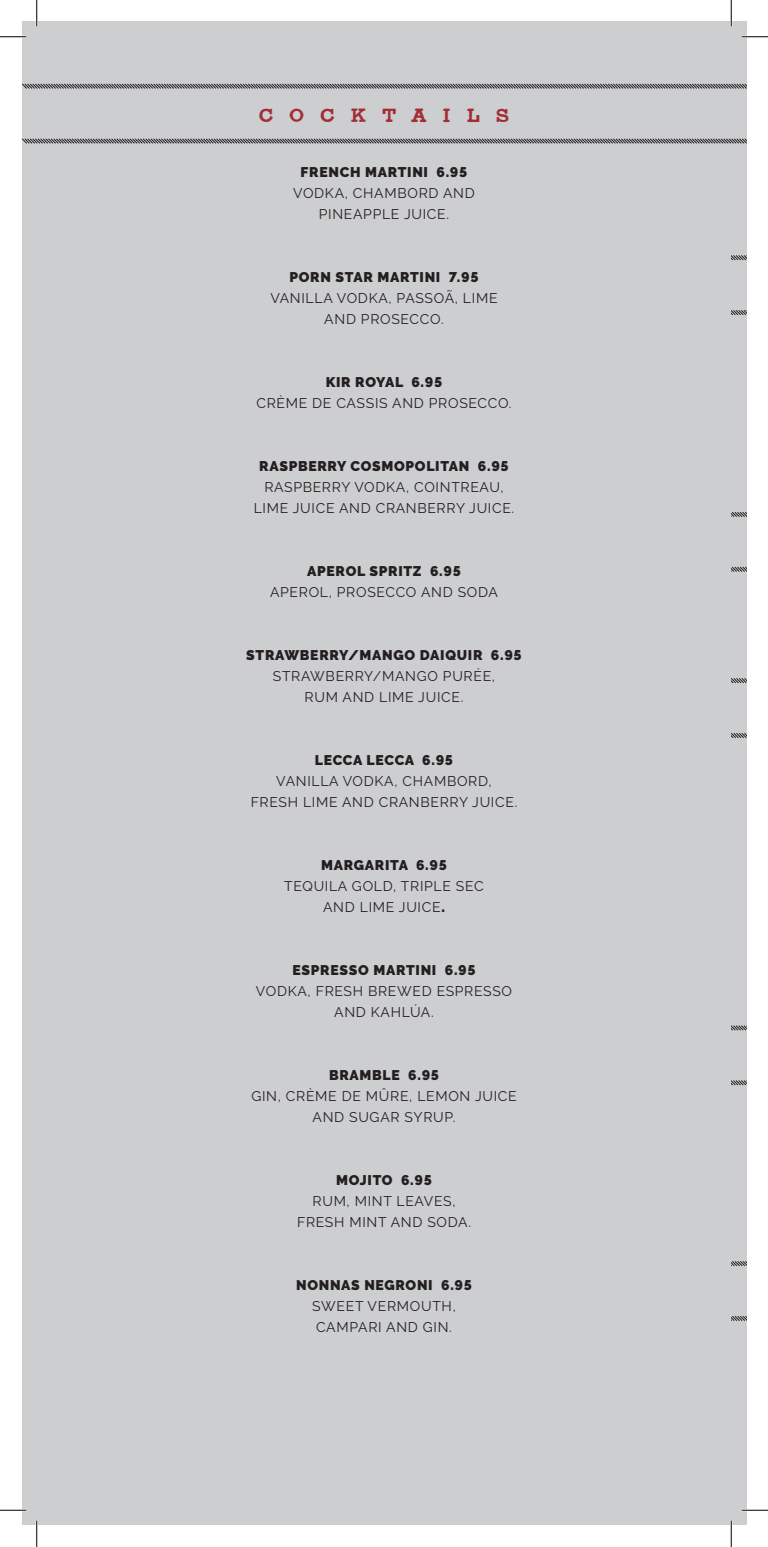
<style>
.page{position:relative;width:768px;height:1547px;background:#fff}
.page>*{position:absolute;margin:0;border:0;box-sizing:border-box;transform-origin:0 0}
.t1{font:21px "Type Two WF";letter-spacing:.75em;color:#a22d37}
.t2{font:14px/21px "Raleway";letter-spacing:.05em;color:#231f20;text-align:center}
.t3{font:900 14px "Raleway";letter-spacing:.05em;color:#231f20}
.s1{font-weight:900}
</style>
<div class="page">
<div style="left:22px;top:22px;width:724px;height:1503px;background:#cdced0"></div>
<svg style="left:22px;top:138px;width:724px;height:6px"></svg>
<svg style="left:731px;top:310px;width:15px;height:5px"></svg>
<svg style="left:731px;top:566px;width:15px;height:6px"></svg>
<svg style="left:731px;top:733px;width:15px;height:5px"></svg>
<svg style="left:731px;top:1080px;width:15px;height:6px"></svg>
<svg style="left:731px;top:1316px;width:15px;height:5px"></svg>
<svg style="left:22px;top:83px;width:724px;height:6px"></svg>
<svg style="left:731px;top:255px;width:15px;height:6px"></svg>
<svg style="left:731px;top:512px;width:15px;height:5px"></svg>
<svg style="left:731px;top:678px;width:15px;height:6px"></svg>
<svg style="left:731px;top:1025px;width:15px;height:6px"></svg>
<svg style="left:731px;top:1261px;width:15px;height:5px"></svg>
<hr style="left:0;top:36px;width:26px;height:2px;background:#fff">
<hr style="left:742px;top:36px;width:26px;height:2px;background:#fff">
<hr style="left:0;top:1509px;width:26px;height:2px;background:#fff">
<hr style="left:742px;top:1509px;width:26px;height:2px;background:#fff">
<hr style="left:36px;top:0;width:2px;height:26px;background:#fff">
<hr style="left:36px;top:1521px;width:2px;height:26px;background:#fff">
<hr style="left:730px;top:0;width:2px;height:26px;background:#fff">
<hr style="left:730px;top:1521px;width:2px;height:26px;background:#fff">
<svg style="left:0;top:36px;width:26px;height:1px"></svg>
<svg style="left:742px;top:36px;width:26px;height:1px"></svg>
<svg style="left:0;top:1510px;width:26px;height:1px"></svg>
<svg style="left:742px;top:1510px;width:26px;height:1px"></svg>
<svg style="left:36px;top:0;width:1px;height:26px"></svg>
<svg style="left:36px;top:1521px;width:1px;height:26px"></svg>
<svg style="left:731px;top:0;width:1px;height:26px"></svg>
<svg style="left:731px;top:1521px;width:1px;height:26px"></svg>
<h1 class="t1" style="left:259px;top:109px;width:252px">COCKTAILS</h1>
<p class="t3" style="left:301px;top:164px;width:168px">FRENCH MARTINI 6.95</p>
<p class="t2" style="left:293px;top:183px;width:183px">VODKA, CHAMBORD AND<br>PINEAPPLE JUICE.</p>
<p class="t3" style="left:289px;top:269px;width:191px">PORN STAR MARTINI 7.95</p>
<p class="t2" style="left:270px;top:288px;width:229px">VANILLA VODKA, PASSOÃ, LIME<br>AND PROSECCO.</p>
<p class="t3" style="left:326px;top:374px;width:118px">KIR ROYAL 6.95</p>
<p class="t2" style="left:256px;top:393px;width:257px">CRÈME DE CASSIS AND PROSECCO.</p>
<p class="t3" style="left:259px;top:458px;width:251px">RASPBERRY COSMOPOLITAN 6.95</p>
<p class="t2" style="left:254px;top:477px;width:262px">RASPBERRY VODKA, COINTREAU,<br>LIME JUICE AND CRANBERRY JUICE.</p>
<p class="t3" style="left:307px;top:563px;width:155px">APEROL SPRITZ 6.95</p>
<p class="t2" style="left:270px;top:582px;width:229px">APEROL, PROSECCO AND SODA</p>
<p class="t3" style="left:246px;top:647px;width:277px">STRAWBERRY/MANGO DAIQUIR 6.95</p>
<p class="t2" style="left:273px;top:666px;width:224px">STRAWBERRY/MANGO PURÉE,<br>RUM AND LIME JUICE.</p>
<p class="t3" style="left:315px;top:752px;width:140px">LECCA LECCA 6.95</p>
<p class="t2" style="left:251px;top:771px;width:268px">VANILLA VODKA, CHAMBORD,<br>FRESH LIME AND CRANBERRY JUICE.</p>
<p class="t3" style="left:321px;top:857px;width:127px">MARGARITA 6.95</p>
<p class="t2" style="left:284px;top:876px;width:201px">TEQUILA GOLD, TRIPLE SEC<br>AND LIME JUICE<span class="s1">.</span></p>
<p class="t3" style="left:292px;top:962px;width:185px">ESPRESSO MARTINI 6.95</p>
<p class="t2" style="left:256px;top:981px;width:258px">VODKA, FRESH BREWED ESPRESSO<br>AND KAHLÚA.</p>
<p class="t3" style="left:329px;top:1067px;width:112px">BRAMBLE 6.95</p>
<p class="t2" style="left:251px;top:1086px;width:267px">GIN, CRÈME DE MÛRE, LEMON JUICE<br>AND SUGAR SYRUP.</p>
<p class="t3" style="left:336px;top:1172px;width:97px">MOJITO 6.95</p>
<p class="t2" style="left:297px;top:1191px;width:175px">RUM, MINT LEAVES,<br>FRESH MINT AND SODA.</p>
<p class="t3" style="left:296px;top:1277px;width:177px">NONNAS NEGRONI 6.95</p>
<p class="t2" style="left:312px;top:1296px;width:145px;text-align:left">SWEET VERMOUTH,<br>CAMPARI AND GIN.</p>
</div>
